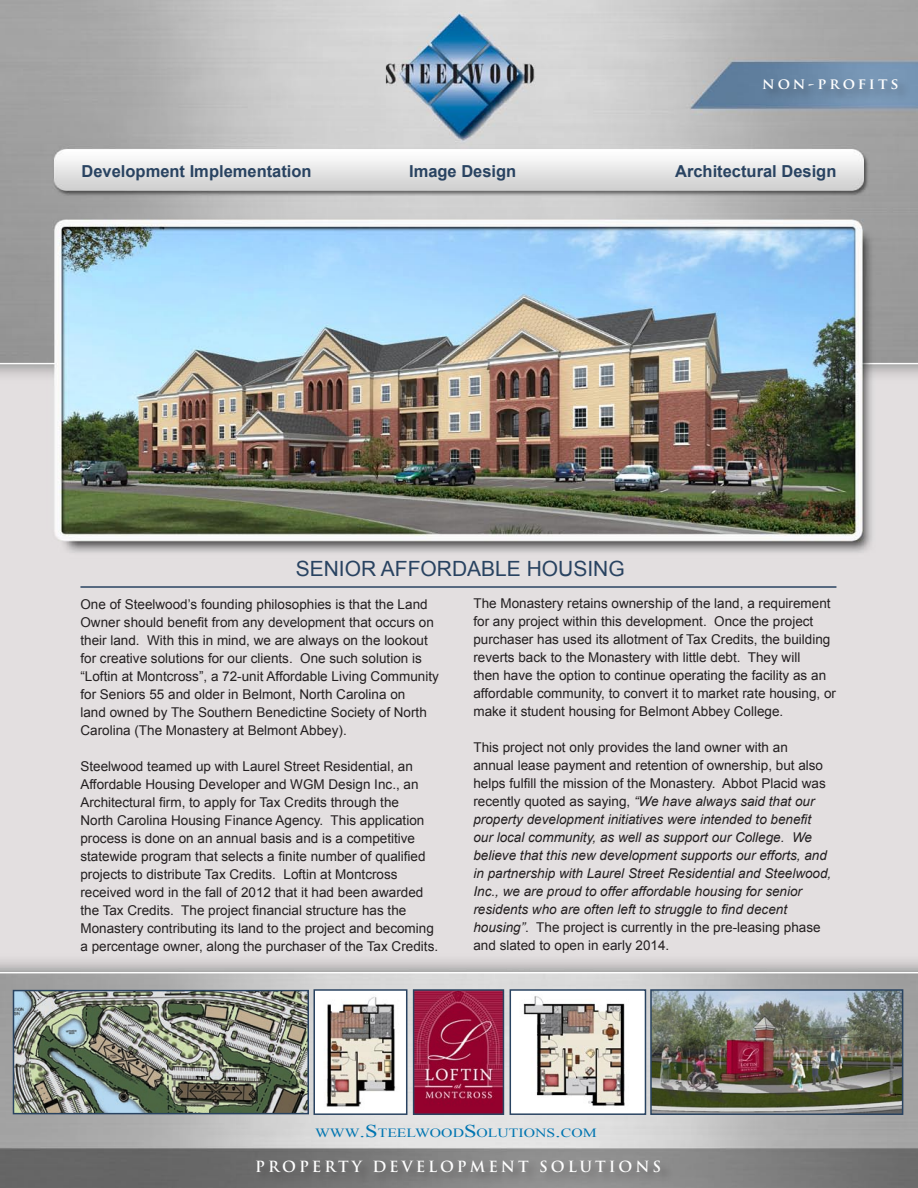
<style>
.page{position:relative;width:918px;height:1188px;background:#fff}
.page>*{position:absolute;margin:0;border:0;box-sizing:border-box;transform-origin:0 0}
.t1{font:21px "Arial";color:#294361}
.t2{font:700 16.5px "Arial";color:#294361}
.t3{font:700 15px "Trajan Pro";letter-spacing:.2em;color:#fff}
.t4{font:13.5px/18px "Arial";color:#231f20}
.t5{font:italic 13.5px/18px "Arial";color:#231f20}
.t6{font:12.6px "Times New Roman";color:#0075b1;scale:1.25 1}
.s1{font-style:normal}
.s2{font-size:18px}
</style>
<div class="page">
<img style="left:0;top:0;width:918px;height:1188px">
<img style="left:653px;top:992px;width:247px;height:120px">
<div style="left:650px;top:989px;width:253px;height:126px;border:2px solid #294361"></div>
<img style="left:317px;top:992px;width:87px;height:120px">
<div style="left:314px;top:989px;width:93px;height:126px;border:2px solid #294361"></div>
<img style="left:513px;top:992px;width:130px;height:120px">
<div style="left:510px;top:989px;width:136px;height:126px;border:2px solid #294361"></div>
<img style="left:16px;top:993px;width:290px;height:118px">
<div style="left:13px;top:990px;width:296px;height:124px;border:2px solid #294361"></div>
<img style="left:416px;top:992px;width:85px;height:120px">
<div style="left:413px;top:989px;width:91px;height:126px;border:2px solid #2b4461"></div>
<div style="left:254px;top:1157px;width:420px;height:30px;background:#231f20;opacity:.5"></div>
<hr style="left:80px;top:586px;width:756px;height:2px;background:#294361">
<div style="left:760px;top:76px;width:152px;height:27px;background:#231f20;opacity:.5"></div>
<p class="t3" style="left:762px;top:75px;width:138px">non-profits</p>
<p class="t2" style="left:82px;top:161px;width:232px">Development Implementation</p>
<p class="t2" style="left:409px;top:161px;width:109px">Image Design</p>
<p class="t2" style="left:675px;top:161px;width:163px">Architectural Design</p>
<p class="t1" style="left:296px;top:555px;width:331px">SENIOR AFFORDABLE HOUSING</p>
<p class="t4" style="left:80px;top:595px;width:360px">One of Steelwood’s founding philosophies is that the Land Owner should benefit from any development that occurs on their land. With this in mind, we are always on the lookout for creative solutions for our clients. One such solution is “Loftin at Montcross”, a 72-unit Affordable Living Community for Seniors 55 and older in Belmont, North Carolina on<br>land owned by The Southern Benedictine Society of North Carolina (The Monastery at Belmont Abbey).</p>
<p class="t4" style="left:80px;top:757px;width:359px">Steelwood teamed up with Laurel Street Residential, an Affordable Housing Developer and WGM Design Inc., an Architectural firm, to apply for Tax Credits through the<br>North Carolina Housing Finance Agency. This application process is done on an annual basis and is a competitive statewide program that selects a finite number of qualified projects to distribute Tax Credits. Loftin at Montcross received word in the fall of 2012 that it had been awarded the Tax Credits. The project financial structure has the Monastery contributing its land to the project and becoming a percentage owner, along the purchaser of the Tax Credits.</p>
<p class="t4" style="left:473px;top:595px;width:364px">The Monastery retains ownership of the land, a requirement for any project within this development. Once the project purchaser has used its allotment of Tax Credits, the building reverts back to the Monastery with little debt. They will<br>then have the option to continue operating the facility as an affordable community, to convert it to market rate housing, or make it student housing for Belmont Abbey College.</p>
<p class="t5" style="left:473px;top:739px;width:359px"><span class="s1">This project not only provides the land owner with an annual lease payment and retention of ownership, but also helps fulfill the mission of the Monastery. Abbot Placid was recently quoted as saying,</span> “We have always said that our property development initiatives were intended to benefit our local community, as well as support our College. We believe that this new development supports our efforts, and in partnership with Laurel Street Residential and Steelwood, Inc., we are proud to offer affordable housing for senior residents who are often left to struggle to find decent housing”<span class="s1">. The project is currently in the pre-leasing phase and slated to open in early 2014.</span></p>
<p class="t6" style="left:315px;top:1124px;width:227px">WWW<span class="s2">.S</span>TEELWOOD<span class="s2">S</span>OLUTIONS<span class="s2">.</span>COM</p>
<p class="t3" style="left:255px;top:1157px;width:408px">PROPERTY DEVELOPMENT SOLUTIONS</p>
</div>
